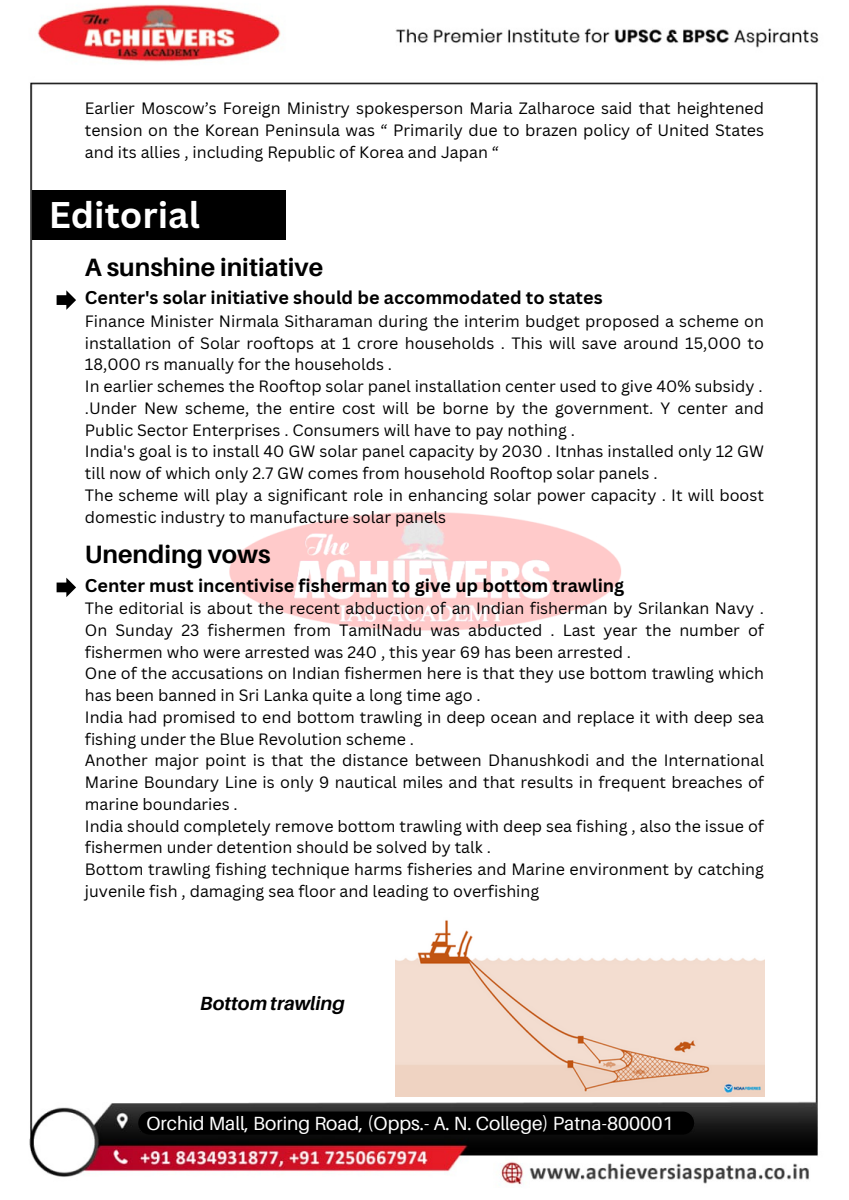
<style>
.page{position:relative;width:849px;height:1200px;background:#fff}
.page>*{position:absolute;margin:0;border:0;box-sizing:border-box;transform-origin:0 0}
.t1{font:700 36.1px "Canva Sans";color:#fff}
.t2{font:700 25.1px "Aileron";color:#000}
.t3{font:19.1px "Aileron";color:#fff}
.t4{font:italic 700 19.1px "Aileron";color:#000}
.t5{font:700 18px "Canva Sans";color:#000}
.t6{font:16px/21.8px "Canva Sans";color:#000}
</style>
<div class="page">
<img style="left:29px;top:4px;width:790px;height:1181px">
<img style="left:210px;top:482px;width:433px;height:183px">
<svg style="left:57px;top:290px;width:19px;height:20px"></svg>
<svg style="left:57px;top:578px;width:19px;height:19px"></svg>
<img style="left:395px;top:851px;width:369px;height:246px">
<div style="left:138px;top:1112px;width:556px;height:23px;background:#000;border-radius:12px"></div>
<div style="left:32px;top:190px;width:253px;height:49px;background:#000"></div>
<p class="t6" style="left:85px;top:97px;width:680px;text-align:justify">Earlier Moscow’s Foreign Ministry spokesperson Maria Zalharoce said that heightened tension on the Korean Peninsula was “ Primarily due to brazen policy of United States and its allies , including Republic of Korea and Japan “</p>
<p class="t1" style="left:49px;top:190px;width:152px">Editorial</p>
<p class="t2" style="left:85px;top:252px;width:240px">A sunshine initiative</p>
<p class="t5" style="left:85px;top:285px;width:519px">Center's solar initiative should be accommodated to states</p>
<h2 class="t6" style="left:85px;top:310px;width:680px;text-align:justify">Finance Minister Nirmala Sitharaman during the interim budget proposed a scheme on installation of Solar rooftops at 1 crore households . This will save around 15,000 to 18,000 rs manually for the households .</h2>
<p class="t6" style="left:85px;top:375px;width:679px">In earlier schemes the Rooftop solar panel installation center used to give 40% subsidy .</p>
<p class="t6" style="left:85px;top:397px;width:680px">.Under New scheme, the entire cost will be borne by the government. Y center and<br>Public Sector Enterprises . Consumers will have to pay nothing .</p>
<p class="t6" style="left:85px;top:440px;width:680px">India's goal is to install 40 GW solar panel capacity by 2030 . Itnhas installed only 12 GW till now of which only 2.7 GW comes from household Rooftop solar panels .</p>
<p class="t6" style="left:85px;top:484px;width:680px">The scheme will play a significant role in enhancing solar power capacity . It will boost domestic industry to manufacture solar panels</p>
<p class="t2" style="left:85px;top:539px;width:187px">Unending vows</p>
<h2 class="t5" style="left:85px;top:572px;width:541px">Center must incentivise fisherman to give up bottom trawling</h2>
<p class="t6" style="left:85px;top:597px;width:680px;text-align:justify">The editorial is about the recent abduction of an Indian fisherman by Srilankan Navy .<br>On Sunday 23 fishermen from TamilNadu was abducted . Last year the number of fishermen who were arrested was 240 , this year 69 has been arrested .</p>
<p class="t6" style="left:85px;top:662px;width:680px">One of the accusations on Indian fishermen here is that they use bottom trawling which has been banned in Sri Lanka quite a long time ago .</p>
<p class="t6" style="left:85px;top:706px;width:680px">India had promised to end bottom trawling in deep ocean and replace it with deep sea fishing under the Blue Revolution scheme .</p>
<p class="t6" style="left:85px;top:749px;width:680px;text-align:justify">Another major point is that the distance between Dhanushkodi and the International Marine Boundary Line is only 9 nautical miles and that results in frequent breaches of marine boundaries .</p>
<p class="t6" style="left:85px;top:814px;width:680px">India should completely remove bottom trawling with deep sea fishing , also the issue of fishermen under detention should be solved by talk .</p>
<p class="t6" style="left:85px;top:858px;width:680px">Bottom trawling fishing technique harms fisheries and Marine environment by catching juvenile fish , damaging sea floor and leading to overfishing</p>
<p class="t4" style="left:200px;top:991px;width:146px">Bottom trawling</p>
<h1 class="t3" style="left:146px;top:1111px;width:528px">Orchid Mall, Boring Road, (Opps.- A. N. College) Patna-800001</h1>
</div>
